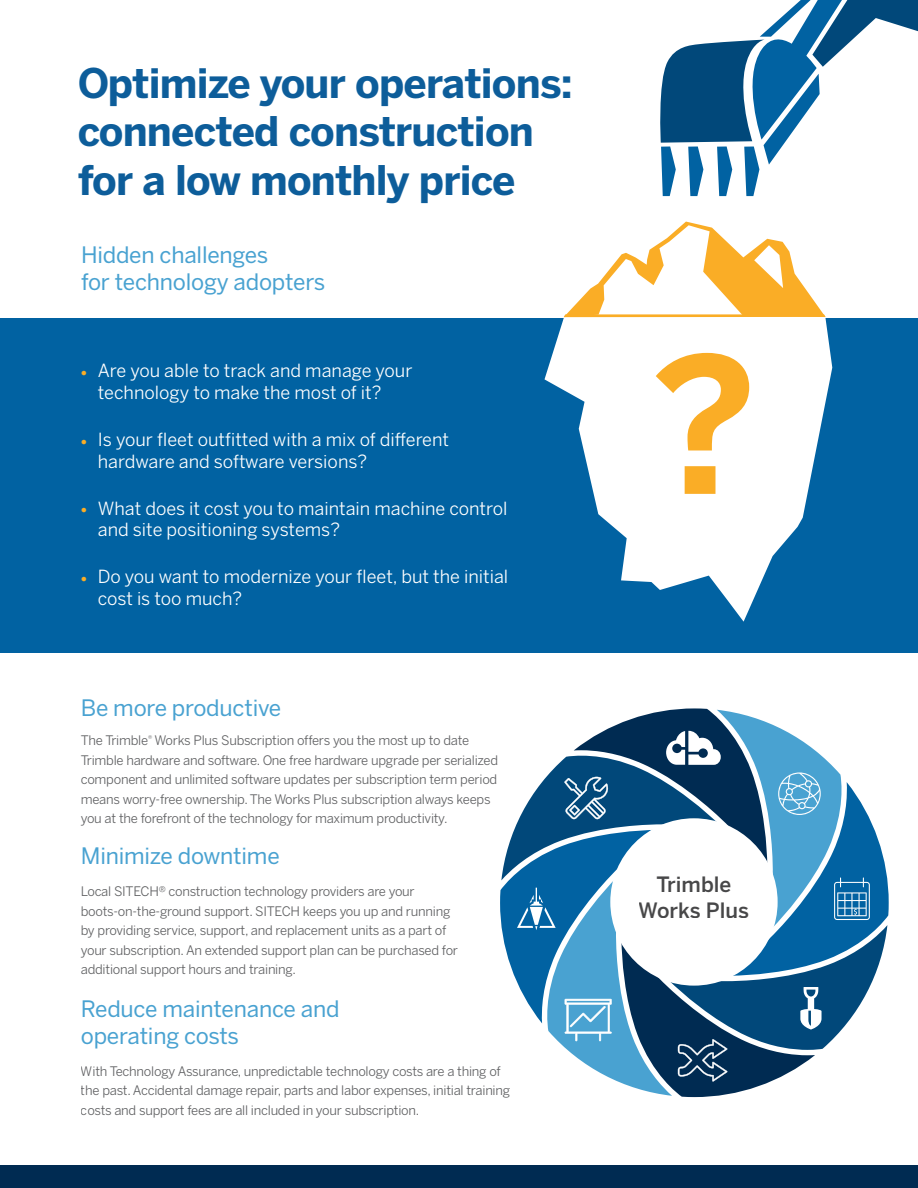
<style>
.page{position:relative;width:918px;height:1188px;background:#fff}
.page>*{position:absolute;margin:0;border:0;box-sizing:border-box;transform-origin:0 0}
.t1{font:700 40.5px/48.6px "Benton Sans";letter-spacing:-.02em;color:#005595}
.t2{font:22.5px/27px "Benton Sans";letter-spacing:-.01em;color:#49a2d1}
.t3{font:500 21px/25.2px "Benton Sans";color:#3e3e3f;text-align:center}
.t4{font:18px/21.6px "Benton Sans";color:#fff}
.t5{font:13.05px/19.5px "Benton Sans";letter-spacing:-.02em;color:#57585a}
.s1{font-family:"Arial";font-size:10.5px;color:#faad26}
</style>
<div class="page">
<svg style="left:660px;top:0;width:258px;height:196px"></svg>
<div style="left:0;top:318px;width:918px;height:334px;background:#0162a2"></div>
<svg style="left:545px;top:317px;width:287px;height:305px;fill:#fff"></svg>
<svg style="left:656px;top:353px;width:93px;height:141px;background:#fde0ad"></svg>
<svg style="left:564px;top:222px;width:262px;height:95px"></svg>
<div style="left:0;top:1165px;width:918px;height:23px;background:#002b52"></div>
<svg style="left:500px;top:708px;width:389px;height:389px"></svg>
<div style="left:612px;top:820px;width:164px;height:164px;background:#fff;border-radius:50%"></div>
<h1 class="t1" style="left:77px;top:57px;width:497px">Optimize your operations: connected construction for a low monthly price</h1>
<h2 class="t2" style="left:81px;top:240px;width:246px">Hidden challenges<br>for technology adopters</h2>
<h3 class="t4" style="left:98px;top:359px;width:316px;text-indent:-17px"><span class="s1">●</span> Are you able to track and manage your technology to make the most of it?</h3>
<h3 class="t4" style="left:98px;top:428px;width:353px;text-indent:-17px"><span class="s1">●</span> Is your fleet outfitted with a mix of different hardware and software versions?</h3>
<h3 class="t4" style="left:98px;top:496px;width:411px;text-indent:-17px"><span class="s1">●</span> What does it cost you to maintain machine control and site positioning systems?</h3>
<h3 class="t4" style="left:98px;top:565px;width:412px;text-indent:-17px"><span class="s1">●</span> Do you want to modernize your fleet, but the initial cost is too much?</h3>
<h2 class="t2" style="left:81px;top:694px;width:202px">Be more productive</h2>
<p class="t5" style="left:81px;top:730px;width:419px">The Trimble<sup>®</sup> Works Plus Subscription offers you the most up to date Trimble hardware and software. One free hardware upgrade per serialized component and unlimited software updates per subscription term period means worry-free ownership. The Works Plus subscription always keeps you at the forefront of the technology for maximum productivity.</p>
<h2 class="t2" style="left:81px;top:842px;width:200px">Minimize downtime</h2>
<p class="t5" style="left:81px;top:881px;width:379px">Local SITECH® construction technology providers are your boots-on-the-ground support. SITECH keeps you up and running by providing service, support, and replacement units as a part of your subscription. An extended support plan can be purchased for additional support hours and training.</p>
<h2 class="t2" style="left:81px;top:994px;width:260px">Reduce maintenance and operating costs</h2>
<p class="t5" style="left:81px;top:1061px;width:431px">With Technology Assurance, unpredictable technology costs are a thing of the past. Accidental damage repair, parts and labor expenses, initial training costs and support fees are all included in your subscription.</p>
<h3 class="t3" style="left:639px;top:871px;width:112px">Trimble<br>Works Plus</h3>
</div>
